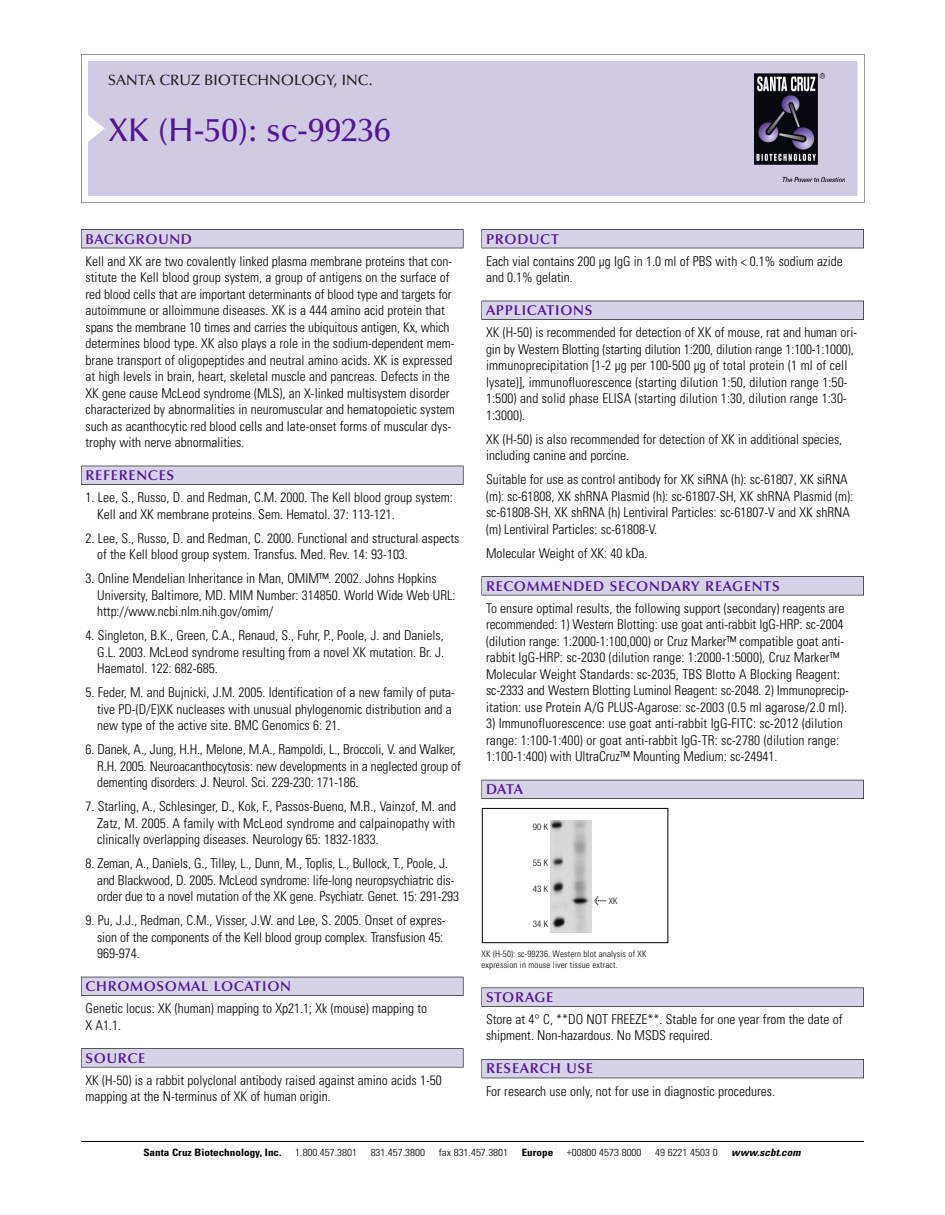
<style>
.page{position:relative;width:945px;height:1215px;background:#fff}
.page>*{position:absolute;margin:0;border:0;box-sizing:border-box;transform-origin:0 0}
.t1{font:500 33px "Optima";color:#511695}
.t2{font:500 15px "Optima";color:#231f20}
.t3{font:600 14.25px "Optima";letter-spacing:.05em;color:#511695}
.t4{font:300 condensed 13.5px/16.5px "Univers";color:#000}
.t5{font:300 condensed 10.2px "Univers";color:#000;scale:1.1 1}
.t6{font:700 condensed 10.2px "Univers";color:#000;scale:1.1 1}
.t7{font:italic 700 condensed 10.2px "Univers";letter-spacing:.005em;color:#000;scale:1.1 1}
.t8{font:300 condensed 9px/10.5px "Univers";letter-spacing:.015em;color:#000}
.t9{font:300 condensed 9px "Helvetica Neue";color:#000}
.s1{font-family:"Meta Plus";font-weight:400;font-stretch:normal;font-size:10.5px}
</style>
<div class="page">
<svg style="left:81px;top:54px;width:783px;height:149px"></svg>
<div style="left:88px;top:61px;width:769px;height:135px;background:#d1cae3"></div>
<img style="left:755px;top:74px;width:90px;height:108px">
<div style="left:81px;top:229px;width:382px;height:19px;background:#525156"></div>
<div style="left:81px;top:230px;width:382px;height:18px;background:#d7d3e7"></div>
<div style="left:81px;top:466px;width:382px;height:19px;background:#515055"></div>
<div style="left:81px;top:466px;width:382px;height:18px;background:#d7d3e7"></div>
<div style="left:81px;top:977px;width:382px;height:19px;background:#525158"></div>
<div style="left:81px;top:977px;width:382px;height:18px;background:#d7d3e7"></div>
<div style="left:81px;top:1048px;width:382px;height:19px;background:#575759"></div>
<div style="left:81px;top:1049px;width:382px;height:18px;background:#d7d3e7"></div>
<div style="left:482px;top:229px;width:382px;height:19px;background:#525156"></div>
<div style="left:482px;top:230px;width:381px;height:18px;background:#d7d3e7"></div>
<div style="left:482px;top:301px;width:382px;height:19px;background:#515055"></div>
<div style="left:482px;top:301px;width:381px;height:18px;background:#d7d3e7"></div>
<div style="left:482px;top:576px;width:382px;height:19px;background:#545357"></div>
<div style="left:482px;top:577px;width:381px;height:18px;background:#d7d3e7"></div>
<div style="left:482px;top:780px;width:382px;height:19px;background:#54535a"></div>
<div style="left:482px;top:780px;width:381px;height:18px;background:#d7d3e7"></div>
<div style="left:482px;top:988px;width:382px;height:19px;background:#575759"></div>
<div style="left:482px;top:988px;width:381px;height:18px;background:#d7d3e7"></div>
<div style="left:482px;top:1059px;width:382px;height:19px;background:#525158"></div>
<div style="left:482px;top:1060px;width:381px;height:18px;background:#d7d3e7"></div>
<hr style="left:81px;top:1141px;width:783px;height:1px;background:#000">
<div style="left:482px;top:808px;width:186px;height:135px;border:1px solid #000"></div>
<img style="left:550px;top:821px;width:42px;height:111px">
<p class="t2" style="left:108px;top:74px;width:266px">SANTA CRUZ BIOTECHNOLOGY, INC.</p>
<h1 class="t1" style="left:108px;top:117px;width:284px">XK (H-50): sc-99236</h1>
<p class="t3" style="left:86px;top:233px;width:108px">BACKGROUND</p>
<p class="t4" style="left:86px;top:254px;width:371px">Kell and XK are two covalently linked plasma membrane proteins that con&shy;stitute the Kell blood group system, a group of antigens on the surface of red blood cells that are important determinants of blood type and targets for autoimmune or alloimmune diseases. XK is a 444 amino acid protein that spans the membrane 10 times and carries the ubiquitous antigen, Kx, which determines blood type. XK also plays a role in the sodium-dependent mem&shy;brane transport of oligopeptides and neutral amino acids. XK is expressed at high levels in brain, heart, skeletal muscle and pancreas. Defects in the XK gene cause McLeod syndrome (MLS), an X-linked multisystem disorder characterized by abnormalities in neuromuscular and hematopoietic system such as acanthocytic red blood cells and late-onset forms of muscular dys&shy;trophy with nerve abnormalities.</p>
<p class="t3" style="left:86px;top:470px;width:90px">REFERENCES</p>
<p class="t4" style="left:97px;top:490px;width:357px;text-indent:-12px">1. Lee, S., Russo, D. and Redman, C.M. 2000. The Kell blood group system:<br>Kell and XK membrane proteins. Sem. Hematol. 37: 113-121.</p>
<p class="t4" style="left:97px;top:531px;width:364px;text-indent:-12px">2. Lee, S., Russo, D. and Redman, C. 2000. Functional and structural aspects of the Kell blood group system. Transfus. Med. Rev. 14: 93-103.</p>
<p class="t4" style="left:97px;top:571px;width:360px;text-indent:-12px">3. Online Mendelian Inheritance in Man, OMIM™. 2002. Johns Hopkins<br>University, Baltimore, MD. MIM Number: 314850. World Wide Web URL: http://www.ncbi.nlm.nih.gov/omim/</p>
<p class="t4" style="left:97px;top:628px;width:349px;text-align:justify;text-indent:-12px">4. Singleton, B.K., Green, C.A., Renaud, S., Fuhr, P., Poole, J. and Daniels, G.L. 2003. McLeod syndrome resulting from a novel XK mutation. Br. J.<br>Haematol. 122: 682-685.</p>
<p class="t4" style="left:97px;top:685px;width:359px;text-indent:-12px">5. Feder, M. and Bujnicki, J.M. 2005. Identification of a new family of puta&shy;tive PD-(D/E)XK nucleases with unusual phylogenomic distribution and a new type of the active site. BMC Genomics 6: 21.</p>
<p class="t4" style="left:97px;top:742px;width:365px;text-indent:-12px">6. Danek, A., Jung, H.H., Melone, M.A., Rampoldi, L., Broccoli, V. and Walker,<br>R.H. 2005. Neuroacanthocytosis: new developments in a neglected group of dementing disorders. J. Neurol. Sci. 229-230: 171-186.</p>
<p class="t4" style="left:97px;top:799px;width:361px;text-align:justify;text-indent:-12px">7. Starling, A., Schlesinger, D., Kok, F., Passos-Bueno, M.R., Vainzof, M. and Zatz, M. 2005. A family with McLeod syndrome and calpainopathy with clinically overlapping diseases. Neurology 65: 1832-1833.</p>
<p class="t4" style="left:97px;top:856px;width:363px;text-indent:-12px">8. Zeman, A., Daniels, G., Tilley, L., Dunn, M., Toplis, L., Bullock, T., Poole, J. and Blackwood, D. 2005. McLeod syndrome: life-long neuropsychiatric dis&shy;order due to a novel mutation of the XK gene. Psychiatr. Genet. 15: 291-293</p>
<p class="t4" style="left:97px;top:913px;width:350px;text-indent:-12px">9. Pu, J.J., Redman, C.M., Visser, J.W. and Lee, S. 2005. Onset of expres&shy;sion of the components of the Kell blood group complex. Transfusion 45:<br>969-974.</p>
<p class="t3" style="left:86px;top:981px;width:207px">CHROMOSOMAL LOCATION</p>
<p class="t4" style="left:86px;top:1001px;width:343px">Genetic locus: XK (human) mapping to Xp21.1; Xk (mouse) mapping to<br>X A1.1.</p>
<p class="t3" style="left:86px;top:1052px;width:61px">SOURCE</p>
<p class="t4" style="left:86px;top:1073px;width:358px">XK (H-50) is a rabbit polyclonal antibody raised against amino acids 1-50 mapping at the N-terminus of XK of human origin.</p>
<p class="t3" style="left:486px;top:233px;width:74px">PRODUCT</p>
<p class="t4" style="left:486px;top:254px;width:358px">Each vial contains 200 µg IgG in 1.0 ml of PBS with &lt; 0.1% sodium azide and 0.1% gelatin.</p>
<p class="t3" style="left:486px;top:305px;width:108px">APPLICATIONS</p>
<p class="t4" style="left:486px;top:325px;width:373px">XK (H-50) is recommended for detection of XK of mouse, rat and human ori&shy;gin by Western Blotting (starting dilution 1:200, dilution range 1:100-1:1000), immunoprecipitation [1-2 µg per 100-500 µg of total protein (1 ml of cell lysate)], immunofluorescence (starting dilution 1:50, dilution range 1:50- 1:500) and solid phase ELISA (starting dilution 1:30, dilution range 1:30- 1:3000).</p>
<p class="t4" style="left:486px;top:432px;width:358px">XK (H-50) is also recommended for detection of XK in additional species, including canine and porcine.</p>
<p class="t4" style="left:486px;top:472px;width:369px">Suitable for use as control antibody for XK siRNA (h): sc-61807, XK siRNA (m): sc-61808, XK shRNA Plasmid (h): sc-61807-SH, XK shRNA Plasmid (m): sc-61808-SH, XK shRNA (h) Lentiviral Particles: sc-61807-V and XK shRNA (m) Lentiviral Particles: sc-61808-V.</p>
<p class="t4" style="left:486px;top:546px;width:163px">Molecular Weight of XK: 40 kDa.</p>
<p class="t3" style="left:486px;top:580px;width:295px">RECOMMENDED SECONDARY REAGENTS</p>
<p class="t4" style="left:486px;top:601px;width:364px">To ensure optimal results, the following support (secondary) reagents are recommended: 1) Western Blotting: use goat anti-rabbit IgG-HRP: sc-2004 (dilution range: 1:2000-1:100,000) or Cruz Marker™ compatible goat anti&shy;rabbit IgG-HRP: sc-2030 (dilution range: 1:2000-1:5000), Cruz Marker™ Molecular Weight Standards: sc-2035, TBS Blotto A Blocking Reagent: sc-2333 and Western Blotting Luminol Reagent: sc-2048. 2) Immunoprecip&shy;itation: use Protein A/G PLUS-Agarose: sc-2003 (0.5 ml agarose/2.0 ml).</p>
<p class="t4" style="left:486px;top:716px;width:358px">3) Immunofluorescence: use goat anti-rabbit IgG-FITC: sc-2012 (dilution range: 1:100-1:400) or goat anti-rabbit IgG-TR: sc-2780 (dilution range:<br>1:100-1:400) with UltraCruz™ Mounting Medium: sc-24941.</p>
<p class="t3" style="left:486px;top:784px;width:39px">DATA</p>
<p class="t9" style="left:533px;top:823px;width:17px">90 K</p>
<p class="t9" style="left:533px;top:859px;width:17px">55 K</p>
<p class="t9" style="left:533px;top:885px;width:17px">43 K</p>
<p class="t9" style="left:533px;top:920px;width:17px">34 K</p>
<p class="t9" style="left:594px;top:898px;width:25px"><span class="s1">&lt;</span> XK</p>
<p class="t8" style="left:481px;top:949px;width:167px">XK (H-50): sc-99236. Western blot analysis of XK expression in mouse liver tissue extract.</p>
<p class="t3" style="left:486px;top:991px;width:69px">STORAGE</p>
<p class="t4" style="left:486px;top:1012px;width:358px">Store at 4° C, **DO NOT FREEZE**. Stable for one year from the date of shipment. Non-hazardous. No MSDS required.</p>
<p class="t3" style="left:486px;top:1063px;width:109px">RESEARCH USE</p>
<p class="t4" style="left:486px;top:1084px;width:290px">For research use only, not for use in diagnostic procedures.</p>
<p class="t6" style="left:143px;top:1148px;width:127px">Santa Cruz Biotechnology, Inc.</p>
<p class="t5" style="left:295px;top:1148px;width:58px">1.800.457.3801</p>
<p class="t5" style="left:371px;top:1148px;width:51px">831.457.3800</p>
<p class="t5" style="left:439px;top:1148px;width:65px">fax 831.457.3801</p>
<p class="t6" style="left:522px;top:1148px;width:30px">Europe</p>
<p class="t5" style="left:567px;top:1148px;width:69px">+00800 4573 8000</p>
<p class="t5" style="left:655px;top:1148px;width:58px">49 6221 4503 0</p>
<p class="t7" style="left:731px;top:1148px;width:64px">www.scbt.com</p>
</div>
